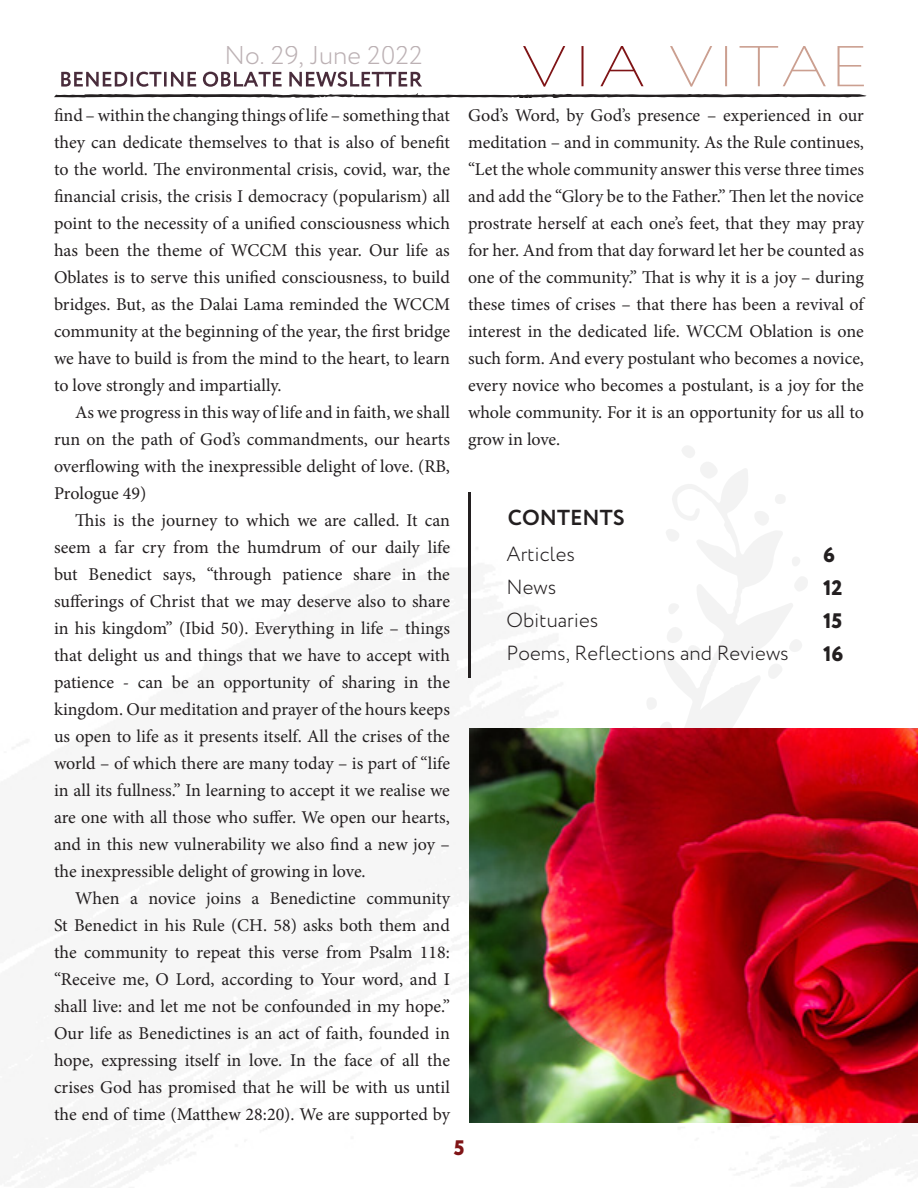
<style>
.page{position:relative;width:918px;height:1188px;background:#fff}
.page>*{position:absolute;margin:0;border:0;box-sizing:border-box;transform-origin:0 0}
.t1{font:300 25.8px "Circe";color:#bcb1b4}
.t2{font:700 21.75px "Circe";color:#231f20}
.https___mediomedia_c{font:800 21px "Circe";color:#231f20}
.https___mediomedia_c-2{font:800 21px "Circe";color:#7f1416}
.t3{font:300 20.4px/33px "Circe";color:#231f20}
.https___mediomedia_c-3{font:18px/27px "Minion Pro";letter-spacing:-.005em;color:#231f20;text-align:justify}
</style>
<div class="page">
<svg style="left:61px;top:72px;width:361px;height:15px"></svg>
<svg style="left:54px;top:93px;width:813px;height:5px"></svg>
<svg style="left:523px;top:46px;width:121px;height:41px"></svg>
<svg style="left:670px;top:46px;width:194px;height:41px"></svg>
<svg style="left:647px;top:446px;width:161px;height:281px"></svg>
<hr style="left:468px;top:492px;width:2px;height:185px;background:#231f20">
<img style="left:470px;top:728px;width:448px;height:394px">
<h1 class="t1" style="left:225px;top:38px;width:200px">No. 29, June 2022</h1>
<p class="https___mediomedia_c-3" style="left:54px;top:102px;width:398px">find – within the changing things of life – something that they can dedicate themselves to that is also of benefit to the world. The environmental crisis, covid, war, the financial crisis, the crisis I democracy (popularism) all point to the necessity of a unified consciousness which has been the theme of WCCM this year. Our life as Oblates is to serve this unified consciousness, to build bridges. But, as the Dalai Lama reminded the WCCM community at the beginning of the year, the first bridge we have to build is from the mind to the heart, to learn to love strongly and impartially.</p>
<p class="https___mediomedia_c-3" style="left:54px;top:399px;width:397px;text-indent:21px">As we progress in this way of life and in faith, we shall run on the path of God’s commandments, our hearts overflowing with the inexpressible delight of love. (RB, Prologue 49)</p>
<p class="https___mediomedia_c-3" style="left:54px;top:507px;width:398px;text-indent:21px">This is the journey to which we are called. It can seem a far cry from the humdrum of our daily life but Benedict says, “through patience share in the sufferings of Christ that we may deserve also to share in his kingdom” (Ibid 50). Everything in life – things that delight us and things that we have to accept with patience - can be an opportunity of sharing in the kingdom. Our meditation and prayer of the hours keeps us open to life as it presents itself. All the crises of the world – of which there are many today – is part of “life in all its fullness.” In learning to accept it we realise we are one with all those who suffer. We open our hearts, and in this new vulnerability we also find a new joy – the inexpressible delight of growing in love.</p>
<p class="https___mediomedia_c-3" style="left:54px;top:885px;width:398px;text-indent:21px">When a novice joins a Benedictine community St Benedict in his Rule (CH. 58) asks both them and the community to repeat this verse from Psalm 118: “Receive me, O Lord, according to Your word, and I shall live: and let me not be confounded in my hope.” Our life as Benedictines is an act of faith, founded in hope, expressing itself in love. In the face of all the crises God has promised that he will be with us until the end of time (Matthew 28:20). We are supported by</p>
<p class="https___mediomedia_c-3" style="left:468px;top:102px;width:398px">God’s Word, by God’s presence – experienced in our meditation – and in community. As the Rule continues, “Let the whole community answer this verse three times and add the “Glory be to the Father.” Then let the novice prostrate herself at each one’s feet, that they may pray for her. And from that day forward let her be counted as one of the community.” That is why it is a joy – during these times of crises – that there has been a revival of interest in the dedicated life. WCCM Oblation is one such form. And every postulant who becomes a novice, every novice who becomes a postulant, is a joy for the whole community. For it is an opportunity for us all to grow in love.</p>
<p class="t2" style="left:508px;top:503px;width:118px">CONTENTS</p>
<p class="t3" style="left:507px;top:539px;width:284px">Articles<br>News<br>Obituaries<br>Poems, Reflections and Reviews</p>
<p class="https___mediomedia_c" style="left:823px;top:541px;width:13px">6</p>
<p class="https___mediomedia_c" style="left:823px;top:574px;width:21px">12</p>
<p class="https___mediomedia_c" style="left:823px;top:607px;width:21px">15</p>
<p class="https___mediomedia_c" style="left:823px;top:640px;width:22px">16</p>
<p class="https___mediomedia_c-2" style="left:454px;top:1134px;width:12px">5</p>
</div>
